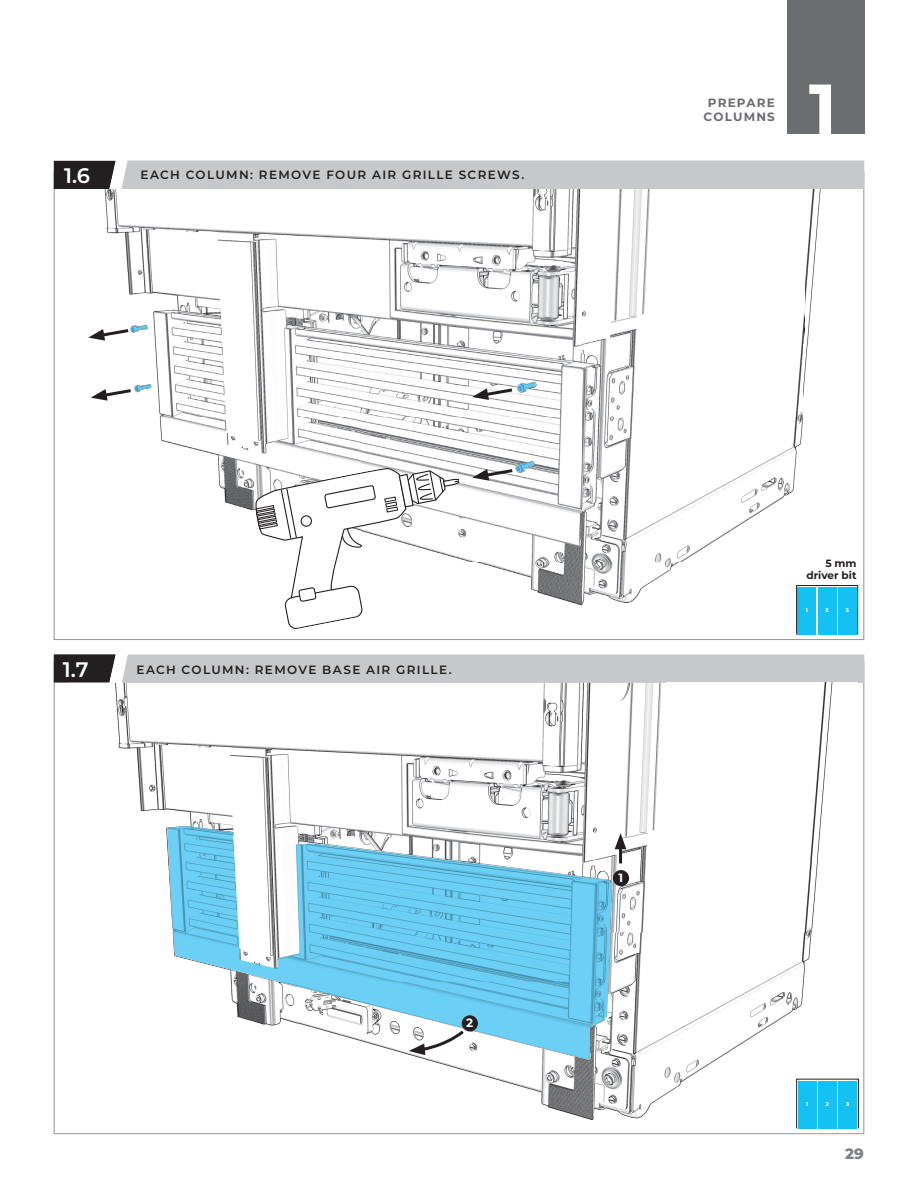
<style>
.page{position:relative;width:918px;height:1188px;background:#fff}
.page>*{position:absolute;margin:0;border:0;box-sizing:border-box;transform-origin:0 0}
.t1{font:700 72px "Montserrat";color:#fff}
.t2{font:600 21px "Montserrat";color:#fff}
.t3{font:800 15px "Montserrat";color:#808285}
.Image_Caption_Black{font:600 12px "Montserrat";letter-spacing:.115em;color:#231f20}
.t4{font:700 12px/14.4px "Montserrat";letter-spacing:.1em;color:#6c6d70;text-align:center}
.Subhead{font:700 12px "Montserrat";color:#fff}
.Note{font:700 10.5px "Montserrat";color:#231f20}
.Note-2{font:800 5.25px "Montserrat";color:#fff}
</style>
<div class="page">
<div style="left:787px;top:0;width:78px;height:134px;background:#6c6d70"></div>
<svg style="left:54px;top:160px;width:810px;height:29px;background:#bcbdc1"></svg>
<svg style="left:54px;top:654px;width:810px;height:29px;background:#bdbec1"></svg>
<img style="left:115px;top:683px;width:718px;height:177px">
<img style="left:230px;top:982px;width:49px;height:44px">
<img style="left:612px;top:860px;width:206px;height:72px">
<img style="left:594px;top:932px;width:218px;height:187px">
<img style="left:427px;top:1060px;width:167px;height:60px">
<img style="left:167px;top:826px;width:445px;height:156px">
<img style="left:279px;top:982px;width:329px;height:78px">
<hr style="left:619px;top:844px;width:3px;height:19px;background:#231f20">
<svg style="left:615px;top:833px;width:11px;height:16px"></svg>
<div style="left:462px;top:1015px;width:16px;height:16px;background:#231f20;border-radius:50%"></div>
<div style="left:613px;top:870px;width:16px;height:16px;background:#231f20;border-radius:50%"></div>
<svg style="left:409px;top:1028px;width:58px;height:27px"></svg>
<svg style="left:796px;top:1078px;width:63px;height:51px;background:#2cbee8"></svg>
<img style="left:104px;top:189px;width:733px;height:425px">
<img style="left:517px;top:382px;width:19px;height:10px">
<img style="left:515px;top:461px;width:19px;height:12px">
<img style="left:134px;top:384px;width:18px;height:8px">
<img style="left:130px;top:326px;width:18px;height:7px">
<svg style="left:254px;top:463px;width:206px;height:166px"></svg>
<svg style="left:472px;top:386px;width:43px;height:14px"></svg>
<svg style="left:88px;top:327px;width:44px;height:14px"></svg>
<svg style="left:91px;top:387px;width:43px;height:14px"></svg>
<svg style="left:472px;top:467px;width:44px;height:14px"></svg>
<div style="left:818px;top:587px;width:18px;height:47px;background:#15c0f2"></div>
<div style="left:798px;top:587px;width:18px;height:47px;background:#15c0f2"></div>
<div style="left:838px;top:587px;width:18px;height:47px;background:#15c0f2"></div>
<div style="left:796px;top:585px;width:62px;height:50px;border:1px solid #231f20"></div>
<p class="t2" style="left:64px;top:161px;width:28px">1.6</p>
<p class="Image_Caption_Black" style="left:141px;top:166px;width:385px">EACH COLUMN: REMOVE FOUR AIR GRILLE SCREWS.</p>
<p class="t4" style="left:704px;top:95px;width:73px">PREPARE<br>COLUMNS</p>
<h1 class="t1" style="left:809px;top:57px;width:30px">1</h1>
<p class="t2" style="left:63px;top:654px;width:27px">1.7</p>
<p class="Image_Caption_Black" style="left:136px;top:661px;width:317px">EACH COLUMN: REMOVE BASE AIR GRILLE.</p>
<p class="Subhead" style="left:466px;top:1014px;width:9px">2</p>
<p class="Subhead" style="left:619px;top:869px;width:6px">1</p>
<p class="Note" style="left:825px;top:556px;width:33px">5 mm</p>
<p class="Note" style="left:806px;top:568px;width:52px">driver bit</p>
<p class="Note-2" style="left:806px;top:607px;width:4px">1</p>
<p class="Note-2" style="left:826px;top:607px;width:5px">2</p>
<p class="Note-2" style="left:846px;top:607px;width:5px">3</p>
<p class="Note-2" style="left:806px;top:1101px;width:4px">1</p>
<p class="Note-2" style="left:826px;top:1101px;width:5px">2</p>
<p class="Note-2" style="left:846px;top:1101px;width:5px">3</p>
<p class="t3" style="left:845px;top:1143px;width:20px">29</p>
</div>
